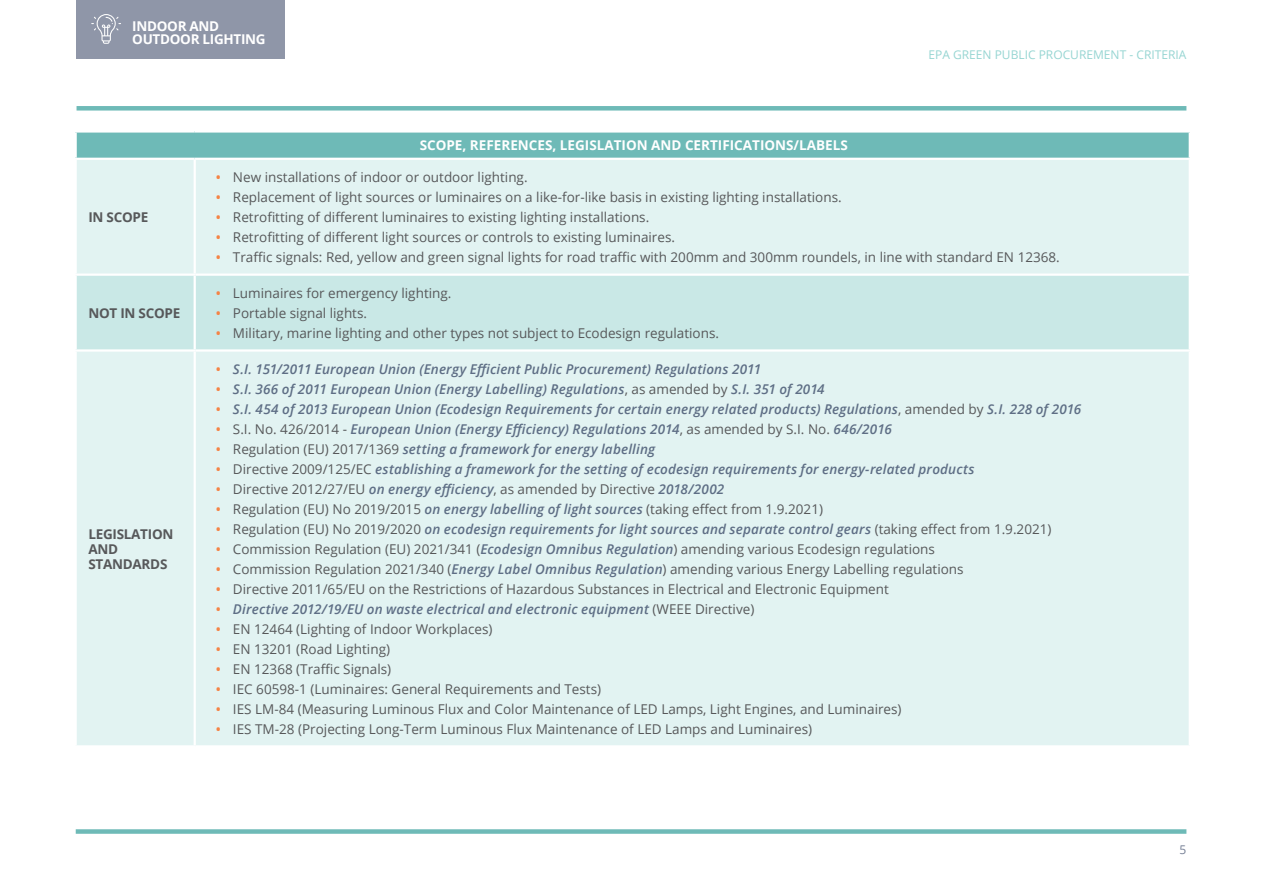
<style>
.page{position:relative;width:1263px;height:893px;background:#fff}
.page>*{position:absolute;margin:0;border:0;box-sizing:border-box;transform-origin:0 0}
.t1{font:13.5px "Open Sans";color:#57585a}
.t2{font:italic 600 13.5px "Open Sans";letter-spacing:.01em;color:#5e6e85}
.Table_White_Heading{font:700 13.5px "Open Sans";color:#fff}
.Table_Grey_Subheadin{font:700 13.5px/15px "Open Sans";letter-spacing:-.02em;color:#57585a}
.Table_White_Heading-2{font:700 13.5px/13.5px "Open Sans";letter-spacing:-.02em;color:#fff}
.t3{font:12px "Open Sans";color:#96d5d2}
.t4{font:12px "Open Sans";color:#747e94}
.s1{font-weight:600;color:#f58345}
.s2{font-style:normal;color:#f58345}
.s3{font-weight:400;font-style:normal;color:#57585a}
.s4{font-weight:600;font-style:italic;color:#5e6e85}
</style>
<div class="page">
<div style="left:76px;top:829px;width:1110px;height:5px;background:#6ebab7"></div>
<div style="left:77px;top:106px;width:1109px;height:5px;background:#6ebab7"></div>
<div style="left:77px;top:0;width:208px;height:59px;background:#8f96a8"></div>
<svg style="left:91px;top:14px;width:30px;height:30px"></svg>
<div style="left:76px;top:131px;width:1114px;height:28px;background:#6ebab7"></div>
<div style="left:77px;top:160px;width:1112px;height:585px;background:#e2f3f2"></div>
<div style="left:77px;top:276px;width:1112px;height:73px;background:#c9e8e6"></div>
<hr style="left:75px;top:130px;width:120px;height:3px;background:#fff">
<hr style="left:75px;top:133px;width:2px;height:25px;background:#fff">
<hr style="left:195px;top:130px;width:996px;height:3px;background:#fff">
<hr style="left:1189px;top:133px;width:2px;height:25px;background:#fff">
<hr style="left:75px;top:158px;width:120px;height:2px;background:#fff">
<hr style="left:195px;top:158px;width:996px;height:2px;background:#fff">
<hr style="left:194px;top:160px;width:2px;height:113px;background:#fff">
<hr style="left:75px;top:273px;width:121px;height:3px;background:#fff">
<hr style="left:194px;top:276px;width:2px;height:73px;background:#fff">
<hr style="left:75px;top:349px;width:121px;height:3px;background:#fff">
<hr style="left:194px;top:352px;width:2px;height:393px;background:#fff">
<hr style="left:196px;top:273px;width:995px;height:3px;background:#fff">
<hr style="left:196px;top:349px;width:995px;height:3px;background:#fff">
<p class="Table_White_Heading-2" style="left:132px;top:19px;width:135px">INDOOR AND<br>OUTDOOR LIGHTING</p>
<p class="Table_White_Heading" style="left:420px;top:136px;width:430px">SCOPE, REFERENCES, LEGISLATION AND CERTIFICATIONS/LABELS</p>
<p class="t3" style="left:928px;top:47px;width:259px">EPA GREEN PUBLIC PROCUREMENT - CRITERIA</p>
<p class="Table_Grey_Subheadin" style="left:88px;top:209px;width:61px">IN SCOPE</p>
<p class="Table_Grey_Subheadin" style="left:88px;top:305px;width:93px">NOT IN SCOPE</p>
<p class="Table_Grey_Subheadin" style="left:88px;top:526px;width:87px">LEGISLATION<br>AND<br>STANDARDS</p>
<p class="t1" style="left:216px;top:168px;width:313px"><span class="s1">•</span> New installations of indoor or outdoor lighting.</p>
<p class="t1" style="left:216px;top:188px;width:627px"><span class="s1">•</span> Replacement of light sources or luminaires on a like-for-like basis in existing lighting installations.</p>
<p class="t1" style="left:216px;top:208px;width:435px"><span class="s1">•</span> Retrofitting of different luminaires to existing lighting installations.</p>
<p class="t1" style="left:216px;top:228px;width:461px"><span class="s1">•</span> Retrofitting of different light sources or controls to existing luminaires.</p>
<p class="t1" style="left:216px;top:248px;width:845px"><span class="s1">•</span> Traffic signals: Red, yellow and green signal lights for road traffic with 200mm and 300mm roundels, in line with standard EN 12368.</p>
<p class="t1" style="left:216px;top:284px;width:237px"><span class="s1">•</span> Luminaires for emergency lighting.</p>
<p class="t1" style="left:216px;top:304px;width:153px"><span class="s1">•</span> Portable signal lights.</p>
<p class="t1" style="left:216px;top:324px;width:505px"><span class="s1">•</span> Military, marine lighting and other types not subject to Ecodesign regulations.</p>
<p class="t2" style="left:216px;top:359px;width:547px"><span class="s2">•</span> S.I. 151/2011 European Union (Energy Efficient Public Procurement) Regulations 2011</p>
<p class="t2" style="left:216px;top:379px;width:610px"><span class="s2">•</span> S.I. 366 of 2011 European Union (Energy Labelling) Regulations<span class="s3">, as amended by</span> S.I. 351 of 2014</p>
<p class="t2" style="left:216px;top:399px;width:867px"><span class="s2">•</span> S.I. 454 of 2013 European Union (Ecodesign Requirements for certain energy related products) Regulations<span class="s3">, amended by</span> S.I. 228 of 2016</p>
<p class="t2" style="left:216px;top:419px;width:677px"><span class="s2">•</span> <span class="s3">S.I. No. 426/2014 -</span> European Union (Energy Efficiency) Regulations 2014<span class="s3">, as amended by S.I. No.</span> 646/2016</p>
<p class="t2" style="left:216px;top:439px;width:441px"><span class="s2">•</span> <span class="s3">Regulation (EU) 2017/1369</span> setting a framework for energy labelling</p>
<p class="t2" style="left:216px;top:459px;width:760px"><span class="s2">•</span> <span class="s3">Directive 2009/125/EC</span> establishing a framework for the setting of ecodesign requirements for energy-related products</p>
<p class="t1" style="left:216px;top:479px;width:510px"><span class="s1">•</span> Directive 2012/27/EU <span class="s4">on energy efficiency</span>, as amended by Directive <span class="s4">2018/2002</span></p>
<p class="t1" style="left:216px;top:499px;width:609px"><span class="s1">•</span> Regulation (EU) No 2019/2015 <span class="s4">on energy labelling of light sources</span> (taking effect from 1.9.2021)</p>
<p class="t2" style="left:216px;top:519px;width:837px"><span class="s2">•</span> <span class="s3">Regulation (EU) No 2019/2020</span> on ecodesign requirements for light sources and separate control gears <span class="s3">(taking effect from 1.9.2021)</span></p>
<p class="t1" style="left:216px;top:539px;width:720px"><span class="s1">•</span> Commission Regulation (EU) 2021/341 (<span class="s4">Ecodesign Omnibus Regulation</span>) amending various Ecodesign regulations</p>
<p class="t1" style="left:216px;top:559px;width:749px"><span class="s1">•</span> Commission Regulation 2021/340 (<span class="s4">Energy Label Omnibus Regulation</span>) amending various Energy Labelling regulations</p>
<p class="t1" style="left:216px;top:579px;width:674px"><span class="s1">•</span> Directive 2011/65/EU on the Restrictions of Hazardous Substances in Electrical and Electronic Equipment</p>
<p class="t2" style="left:216px;top:599px;width:540px"><span class="s2">•</span> Directive 2012/19/EU on waste electrical and electronic equipment <span class="s3">(WEEE Directive)</span></p>
<p class="t1" style="left:216px;top:619px;width:278px"><span class="s1">•</span> EN 12464 (Lighting of Indoor Workplaces)</p>
<p class="t1" style="left:216px;top:639px;width:176px"><span class="s1">•</span> EN 13201 (Road Lighting)</p>
<p class="t1" style="left:216px;top:659px;width:177px"><span class="s1">•</span> EN 12368 (Traffic Signals)</p>
<p class="t1" style="left:216px;top:679px;width:387px"><span class="s1">•</span> IEC 60598-1 (Luminaires: General Requirements and Tests)</p>
<p class="t1" style="left:216px;top:699px;width:687px"><span class="s1">•</span> IES LM-84 (Measuring Luminous Flux and Color Maintenance of LED Lamps, Light Engines, and Luminaires)</p>
<p class="t1" style="left:216px;top:719px;width:598px"><span class="s1">•</span> IES TM-28 (Projecting Long-Term Luminous Flux Maintenance of LED Lamps and Luminaires)</p>
<p class="t4" style="left:1179px;top:841px;width:8px">5</p>
</div>
